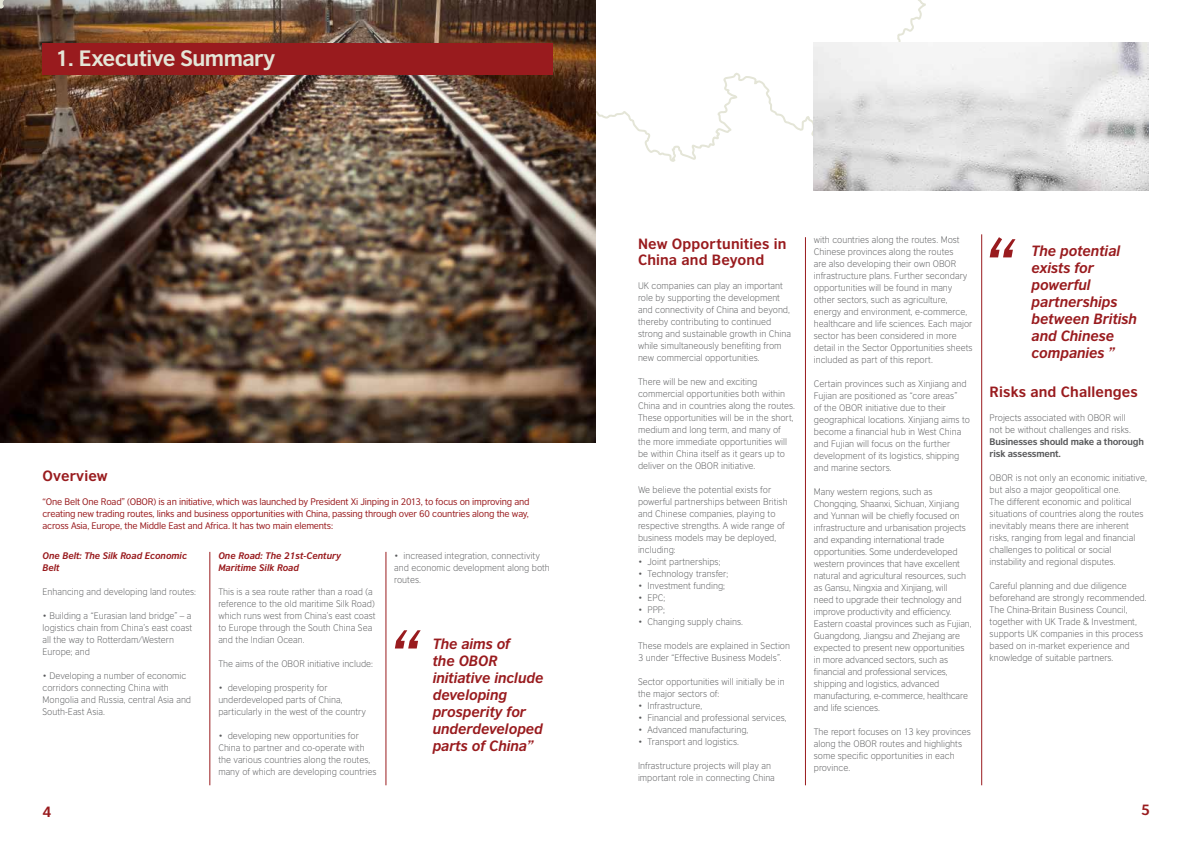
<style>
.page{position:relative;width:1191px;height:842px;background:#fff}
.page>*{position:absolute;margin:0;border:0;box-sizing:border-box;transform-origin:0 0}
.t1{font:700 21px "British Council Sans";letter-spacing:-.025em;color:#e4e5d7}
.t2{font:italic 700 14px/17px "British Council Sans";letter-spacing:-.005em;color:#991b1e}
.t3{font:700 14px/16px "British Council Sans";letter-spacing:.01em;color:#991b1e}
.t4{font:300 9px/12px "British Council Sans";color:#58595b}
.t5{font:9px/12px "British Council Sans";letter-spacing:-.02em;color:#991b1e;text-align:justify}
.t6{font:italic 700 9px/12px "British Council Sans";color:#991b1e}
.t7{font:700 9px/12px "British Council Sans";letter-spacing:-.02em;color:#58595b}
</style>
<div class="page">
<svg style="left:595px;top:0;width:331px;height:162px"></svg>
<img style="left:0;top:0;width:595px;height:442px">
<svg style="left:0;top:0;width:12px;height:38px"></svg>
<div style="left:42px;top:43px;width:511px;height:32px;background:#991b1e"></div>
<img style="left:814px;top:43px;width:334px;height:148px">
<hr style="left:210px;top:552px;width:1px;height:233px;background:#991b1e">
<hr style="left:386px;top:552px;width:1px;height:233px;background:#991b1e">
<hr style="left:805px;top:237px;width:1px;height:548px;background:#991b1e">
<hr style="left:981px;top:234px;width:1px;height:551px;background:#991b1e">
<svg style="left:989px;top:237px;width:26px;height:20px"></svg>
<svg style="left:395px;top:630px;width:26px;height:18px"></svg>
<h1 class="t1" style="left:55px;top:45px;width:221px">1. Executive Summary</h1>
<h2 class="t3" style="left:43px;top:467px;width:67px">Overview</h2>
<p class="t5" style="left:43px;top:495px;width:488px">“One Belt One Road” (OBOR) is an initiative, which was launched by President Xi Jinping in 2013, to focus on improving and creating new trading routes, links and business opportunities with China, passing through over 60 countries along the way, across Asia, Europe, the Middle East and Africa. It has two main elements:</p>
<p class="t6" style="left:43px;top:550px;width:146px">One Belt: The Silk Road Economic<br>Belt</p>
<p class="t4" style="left:43px;top:586px;width:155px">Enhancing and developing land routes:</p>
<p class="t4" style="left:43px;top:610px;width:151px">• Building a “Eurasian land bridge” – a logistics chain from China’s east coast all the way to Rotterdam/Western<br>Europe; and</p>
<p class="t4" style="left:43px;top:670px;width:150px">• Developing a number of economic corridors connecting China with<br>Mongolia and Russia, central Asia and<br>South-East Asia.</p>
<p class="t6" style="left:218px;top:550px;width:124px">One Road: The 21st-Century<br>Maritime Silk Road</p>
<p class="t4" style="left:218px;top:586px;width:159px">This is a sea route rather than a road (a reference to the old maritime Silk Road) which runs west from China’s east coast to Europe through the South China Sea and the Indian Ocean.</p>
<p class="t4" style="left:218px;top:658px;width:156px">The aims of the OBOR initiative include:</p>
<p class="t4" style="left:218px;top:682px;width:149px">• developing prosperity for underdeveloped parts of China, particularly in the west of the country</p>
<p class="t4" style="left:218px;top:730px;width:160px">• developing new opportunities for China to partner and co-operate with the various countries along the routes, many of which are developing countries</p>
<p class="t4" style="left:394px;top:550px;width:157px">• increased integration, connectivity and economic development along both routes.</p>
<h2 class="t2" style="left:433px;top:635px;width:112px">The aims of<br>the OBOR initiative include developing prosperity for underdeveloped parts of China”</h2>
<h2 class="t3" style="left:638px;top:236px;width:150px">New Opportunities in<br>China and Beyond</h2>
<p class="t4" style="left:638px;top:280px;width:154px">UK companies can play an important role by supporting the development and connectivity of China and beyond, thereby contributing to continued strong and sustainable growth in China while simultaneously benefiting from new commercial opportunities.</p>
<p class="t4" style="left:638px;top:376px;width:159px">There will be new and exciting commercial opportunities both within China and in countries along the routes.<br>These opportunities will be in the short, medium and long term, and many of the more immediate opportunities will be within China itself as it gears up to deliver on the OBOR initiative.</p>
<p class="t4" style="left:638px;top:484px;width:151px">We believe the potential exists for powerful partnerships between British and Chinese companies, playing to respective strengths. A wide range of business models may be deployed, including:</p>
<p class="t4" style="left:638px;top:556px;width:84px">• Joint partnerships;</p>
<p class="t4" style="left:638px;top:568px;width:92px">• Technology transfer;</p>
<p class="t4" style="left:638px;top:580px;width:89px">• Investment funding;</p>
<p class="t4" style="left:638px;top:592px;width:29px">• EPC;</p>
<p class="t4" style="left:638px;top:604px;width:29px">• PPP;</p>
<p class="t4" style="left:638px;top:616px;width:107px">• Changing supply chains.</p>
<p class="t4" style="left:638px;top:640px;width:154px">These models are explained in Section<br>3 under “Effective Business Models”.</p>
<p class="t4" style="left:638px;top:676px;width:148px">Sector opportunities will initially be in the major sectors of:</p>
<p class="t4" style="left:638px;top:700px;width:66px">• Infrastructure,</p>
<p class="t4" style="left:638px;top:712px;width:150px">• Financial and professional services,</p>
<p class="t4" style="left:638px;top:724px;width:112px">• Advanced manufacturing,</p>
<p class="t4" style="left:638px;top:736px;width:102px">• Transport and logistics.</p>
<p class="t4" style="left:638px;top:760px;width:138px">Infrastructure projects will play an important role in connecting China</p>
<p class="t4" style="left:814px;top:233px;width:160px">with countries along the routes. Most Chinese provinces along the routes<br>are also developing their own OBOR infrastructure plans. Further secondary opportunities will be found in many other sectors, such as agriculture, energy and environment, e-commerce, healthcare and life sciences. Each major sector has been considered in more detail in the Sector Opportunities sheets included as part of this report.</p>
<p class="t4" style="left:814px;top:377px;width:158px">Certain provinces such as Xinjiang and Fujian are positioned as “core areas”<br>of the OBOR initiative due to their geographical locations. Xinjiang aims to become a financial hub in West China and Fujian will focus on the further development of its logistics, shipping and marine sectors.</p>
<p class="t4" style="left:814px;top:485px;width:159px">Many western regions, such as Chongqing, Shaanxi, Sichuan, Xinjiang and Yunnan will be chiefly focused on infrastructure and urbanisation projects and expanding international trade opportunities. Some underdeveloped western provinces that have excellent natural and agricultural resources, such as Gansu, Ningxia and Xinjiang, will<br>need to upgrade their technology and improve productivity and efficiency.<br>Eastern coastal provinces such as Fujian, Guangdong, Jiangsu and Zhejiang are expected to present new opportunities in more advanced sectors, such as financial and professional services, shipping and logistics, advanced manufacturing, e-commerce, healthcare and life sciences.</p>
<p class="t4" style="left:814px;top:725px;width:159px">The report focuses on 13 key provinces along the OBOR routes and highlights some specific opportunities in each province.</p>
<h2 class="t2" style="left:1031px;top:242px;width:107px">The potential exists for powerful partnerships between British and Chinese companies ”</h2>
<h2 class="t3" style="left:989px;top:384px;width:150px">Risks and Challenges</h2>
<p class="t4" style="left:989px;top:412px;width:143px">Projects associated with OBOR will not be without challenges and risks.</p>
<p class="t7" style="left:989px;top:435px;width:156px">Businesses should make a thorough risk assessment.</p>
<p class="t4" style="left:989px;top:472px;width:159px">OBOR is not only an economic initiative, but also a major geopolitical one.<br>The different economic and political situations of countries along the routes inevitably means there are inherent risks, ranging from legal and financial challenges to political or social instability and regional disputes.</p>
<p class="t4" style="left:989px;top:580px;width:158px">Careful planning and due diligence beforehand are strongly recommended.<br>The China-Britain Business Council, together with UK Trade &amp; Investment, supports UK companies in this process based on in-market experience and knowledge of suitable partners.</p>
<h2 class="t3" style="left:43px;top:803px;width:10px">4</h2>
<h2 class="t3" style="left:1141px;top:801px;width:10px">5</h2>
</div>
